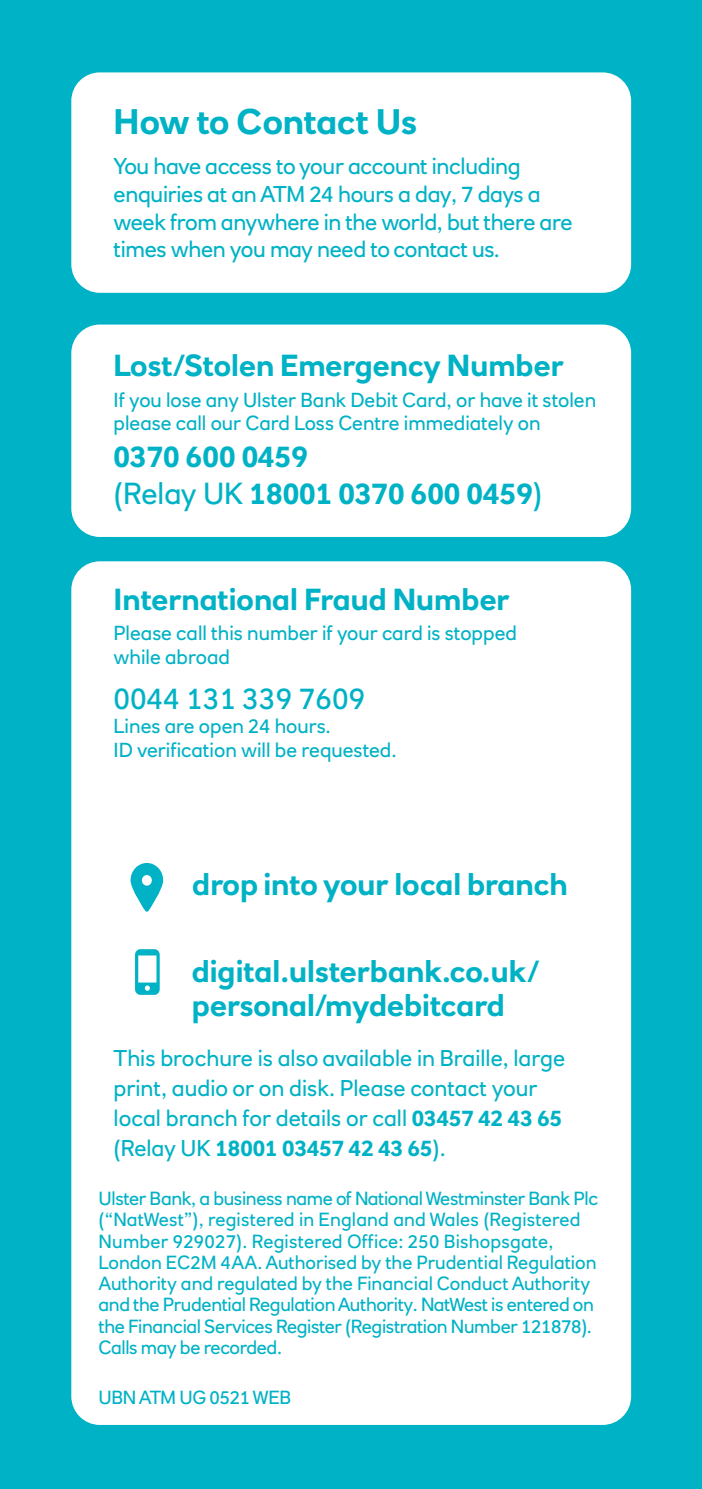
<style>
.page{position:relative;width:702px;height:1489px;background:#fff}
.page>*{position:absolute;margin:0;border:0;box-sizing:border-box;transform-origin:0 0}
.t1{font:700 35px "RN House Sans";letter-spacing:-.01em;color:#00b2c5}
.t2{font:700 30px/36.8px "RN House Sans";color:#00b2c5}
.t3{font:30px "RN House Sans";color:#00b2c5}
.t4{font:22.5px/27.5px "RN House Sans";letter-spacing:-.015em;color:#00b2c5}
.t5{font:20px/23.8px "RN House Sans";color:#00b2c5}
.t6{font:18.75px/21.2px "RN House Sans";letter-spacing:-.02em;color:#00b2c5}
.s1{font-weight:400}
.s2{font-weight:700}
</style>
<div class="page">
<div style="left:0;top:0;width:701px;height:1488px;background:#00b2c5"></div>
<div style="left:73px;top:74px;width:556px;height:217px;background:#fff;border-radius:27px"></div>
<div style="left:71px;top:72px;width:560px;height:221px;border:3px solid #fff;border-radius:27px"></div>
<div style="left:73px;top:326px;width:556px;height:209px;background:#fff;border-radius:27px"></div>
<div style="left:71px;top:324px;width:560px;height:213px;border:3px solid #fff;border-radius:27px"></div>
<div style="left:73px;top:562px;width:556px;height:861px;background:#fff;border-radius:27px"></div>
<div style="left:71px;top:561px;width:560px;height:863px;border:3px solid #fff;border-radius:27px"></div>
<svg style="left:130px;top:863px;width:33px;height:48px"></svg>
<svg style="left:135px;top:949px;width:25px;height:45px"></svg>
<h1 class="t1" style="left:114px;top:100px;width:305px">How to Contact Us</h1>
<p class="t4" style="left:114px;top:153px;width:460px">You have access to your account including enquiries at an ATM 24 hours a day, 7 days a week from anywhere in the world, but there are times when you may need to contact us.</p>
<h2 class="t2" style="left:114px;top:347px;width:451px">Lost/Stolen Emergency Number</h2>
<p class="t5" style="left:114px;top:387px;width:484px">If you lose any Ulster Bank Debit Card, or have it stolen please call our Card Loss Centre immediately on</p>
<h2 class="t2" style="left:114px;top:438px;width:430px">0370 600 0459<br><span class="s1">(Relay UK</span> 18001 0370 600 0459<span class="s1">)</span></h2>
<h2 class="t2" style="left:114px;top:580px;width:397px">International Fraud Number</h2>
<p class="t5" style="left:114px;top:621px;width:405px">Please call this number if your card is stopped while abroad</p>
<h2 class="t3" style="left:114px;top:680px;width:253px">0044 131 339 7609</h2>
<p class="t5" style="left:114px;top:713px;width:285px">Lines are open 24 hours.<br>ID verification will be requested.</p>
<h2 class="t2" style="left:192px;top:865px;width:377px">drop into your local branch</h2>
<h2 class="t2" style="left:192px;top:953px;width:348px;line-height:34.2px">digital.ulsterbank.co.uk/ personal/mydebitcard</h2>
<p class="t4" style="left:114px;top:1042px;width:453px;line-height:30px">This brochure is also available in Braille, large print, audio or on disk. Please contact your local branch for details or call <span class="s2">03457 42 43 65 </span>(Relay UK <span class="s2">18001 03457 42 43 65</span>).</p>
<p class="t6" style="left:98px;top:1187px;width:501px">Ulster Bank, a business name of National Westminster Bank Plc (“NatWest”), registered in England and Wales (Registered Number 929027). Registered Office: 250 Bishopsgate, London EC2M 4AA. Authorised by the Prudential Regulation Authority and regulated by the Financial Conduct Authority and the Prudential Regulation Authority. NatWest is entered on the Financial Services Register (Registration Number 121878).<br>Calls may be recorded.</p>
<p class="t6" style="left:98px;top:1385px;width:194px">UBN ATM UG 0521 WEB</p>
</div>
